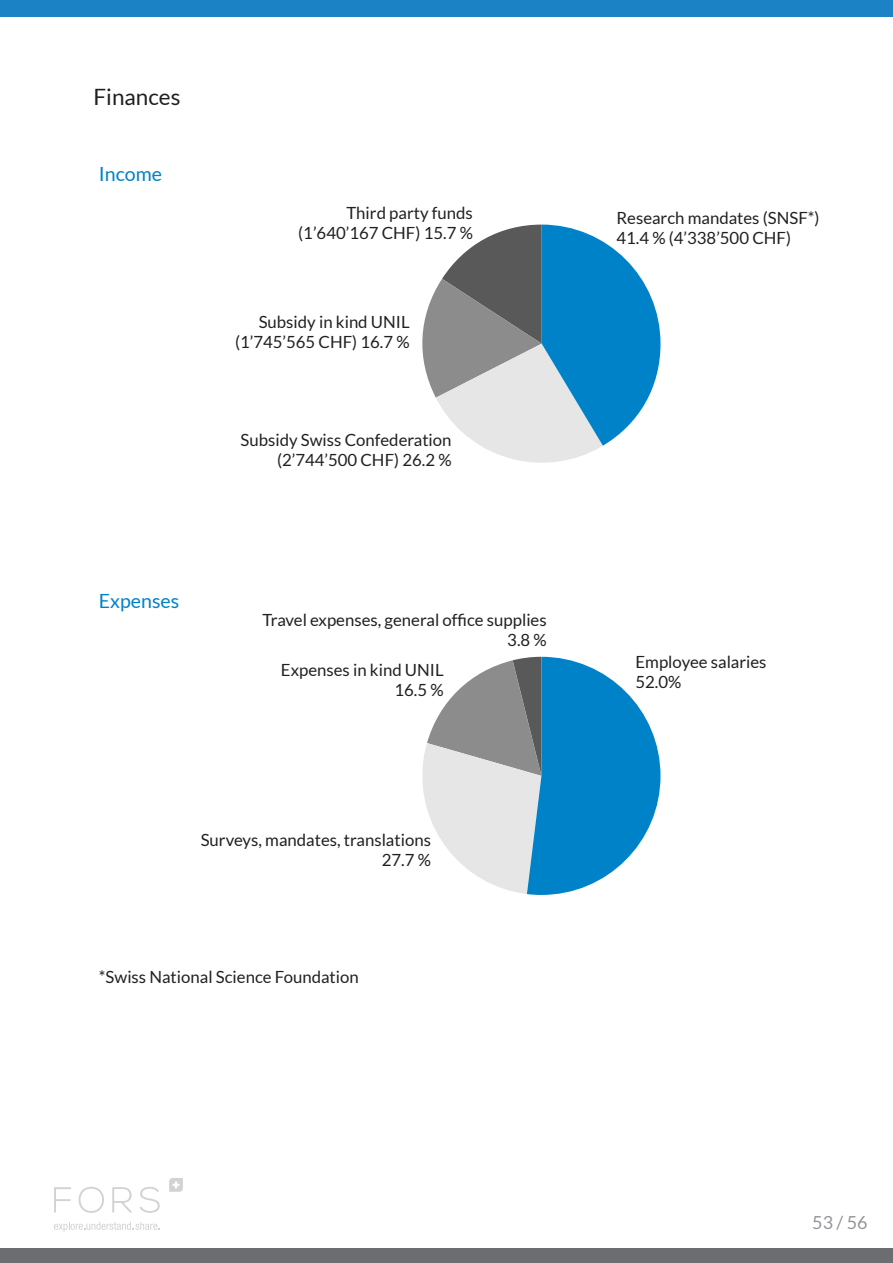
<style>
.page{position:relative;width:893px;height:1263px;background:#fff}
.page>*{position:absolute;margin:0;border:0;box-sizing:border-box;transform-origin:0 0}
.Heading_2{font:22.5px "Lato";color:#231f20}
.t1{font:19.5px "Lato";color:#0082c9}
.t2{font:18px "Lato";color:#939598}
.t3{font:16.8px/20.1px "Lato";color:#231f20;text-align:right}
</style>
<div class="page">
<svg style="left:54px;top:1222px;width:106px;height:10px"></svg>
<svg style="left:54px;top:1187px;width:17px;height:25px"></svg>
<svg style="left:79px;top:1187px;width:25px;height:26px"></svg>
<svg style="left:112px;top:1187px;width:20px;height:25px"></svg>
<svg style="left:139px;top:1187px;width:21px;height:26px"></svg>
<svg style="left:169px;top:1178px;width:14px;height:14px"></svg>
<div style="left:0;top:0;width:893px;height:16px;background:#1b82c5"></div>
<div style="left:0;top:1248px;width:893px;height:15px;background:#6c6d70"></div>
<svg style="left:422px;top:657px;width:238px;height:238px"></svg>
<svg style="left:422px;top:225px;width:238px;height:238px"></svg>
<p class="Heading_2" style="left:94px;top:85px;width:88px">Finances</p>
<p class="t1" style="left:99px;top:163px;width:65px">Income</p>
<p class="t1" style="left:99px;top:590px;width:82px">Expenses</p>
<p class="t3" style="left:298px;top:202px;width:176px">Third party funds (1’640’167 CHF) 15.7 %</p>
<p class="t3" style="left:235px;top:311px;width:176px">Subsidy in kind UNIL (1’745’565 CHF) 16.7 %</p>
<p class="t3" style="left:240px;top:430px;width:213px">Subsidy Swiss Confederation (2’744’500 CHF) 26.2 %</p>
<p class="t3" style="left:262px;top:610px;width:286px">Travel expenses, general office supplies<br>3.8 %</p>
<p class="t3" style="left:281px;top:659px;width:164px">Expenses in kind UNIL<br>16.5 %</p>
<p class="t3" style="left:201px;top:830px;width:232px">Surveys, mandates, translations<br>27.7 %</p>
<p class="t3" style="left:99px;top:966px;width:261px">*Swiss National Science Foundation</p>
<p class="t3" style="left:616px;top:208px;width:205px;text-align:left">Research mandates (SNSF*)<br>41.4 % (4’338’500 CHF)</p>
<p class="t3" style="left:635px;top:652px;width:133px;text-align:left">Employee salaries<br>52.0%</p>
<p class="t2" style="left:812px;top:1213px;width:57px">53 / 56</p>
</div>
